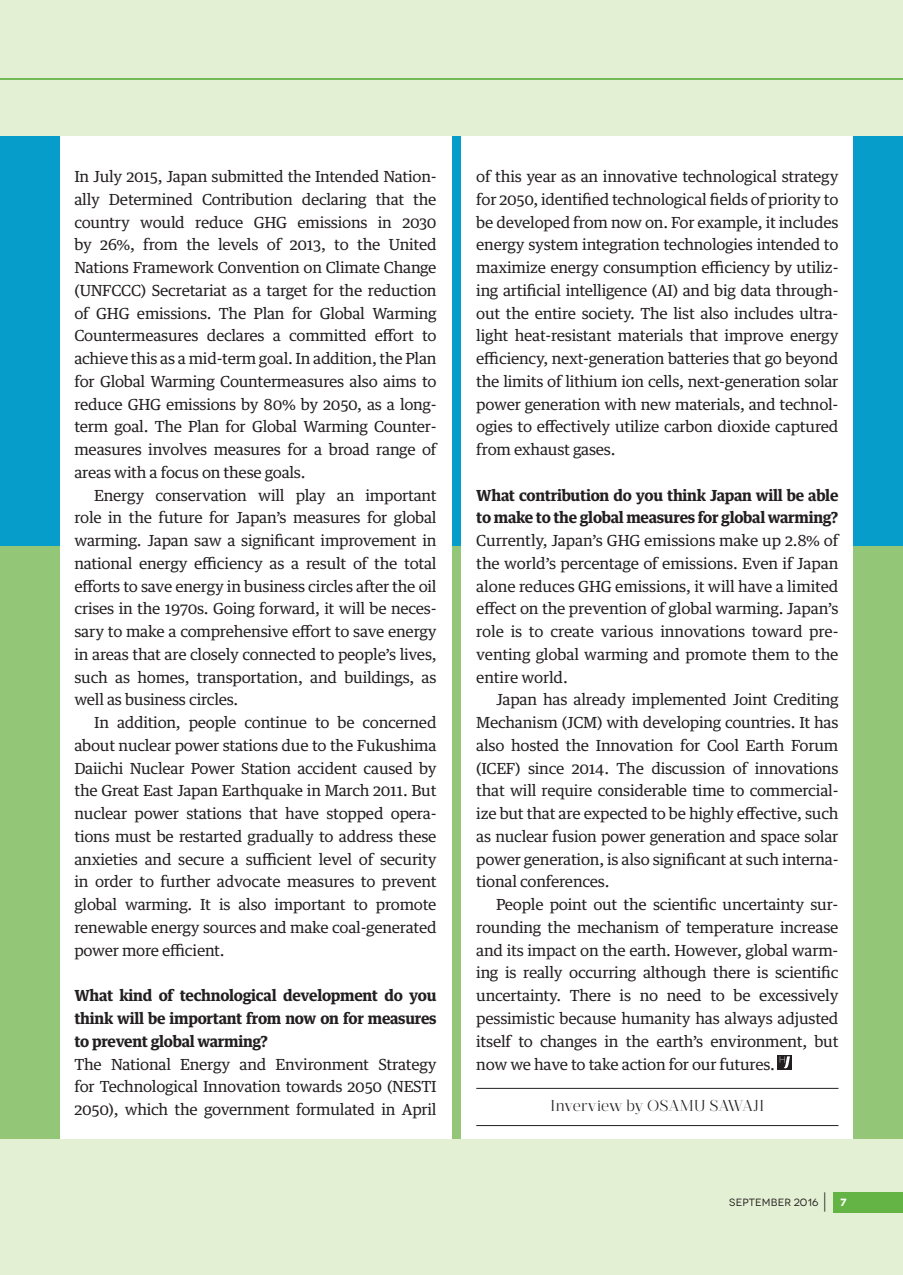
<style>
.page{position:relative;width:903px;height:1275px;background:#e4f0d4}
.page>*{position:absolute;margin:0;border:0;box-sizing:border-box;transform-origin:0 0}
.t1{font:300 15.75px "Prumo Display";letter-spacing:.005em;color:#231f20}
.t2{font:15.4px/22.8px "Guardian Text Egyp";letter-spacing:-.02em;color:#231f20;text-align:justify}
.t3{font:700 15.4px/22.8px "Guardian Text Egyp";letter-spacing:-.02em;color:#231f20;text-align:justify}
.t4{font:10.5px "Novecentowide";letter-spacing:.02em;color:#231f20}
.s1{font-weight:300;font-size:22.75px}
.s2{font-weight:700;color:#fff}
</style>
<div class="page">
<div style="left:0;top:546px;width:903px;height:592px;background:#93c676"></div>
<div style="left:0;top:136px;width:903px;height:410px;background:#079dca"></div>
<div style="left:833px;top:1192px;width:70px;height:20px;background:#63b445"></div>
<hr style="left:0;top:78px;width:903px;height:2px;background:#72bb55">
<div style="left:60px;top:136px;width:391px;height:1002px;background:#fff"></div>
<div style="left:461px;top:136px;width:392px;height:1002px;background:#fff"></div>
<hr style="left:476px;top:1088px;width:362px;height:1px;background:#231f20">
<hr style="left:476px;top:1125px;width:362px;height:1px;background:#231f20">
<svg style="left:778px;top:1055px;width:14px;height:14px"></svg>
<svg style="left:780px;top:1056px;width:10px;height:12px"></svg>
<p class="t2" style="left:74px;top:164px;width:364px">In July 2015, Japan submitted the Intended Nation&shy;ally Determined Contribution declaring that the country would reduce GHG emissions in 2030 by 26%, from the levels of 2013, to the United Nations Framework Convention on Climate Change (UNFCCC) Secretariat as a target for the reduction of GHG emissions. The Plan for Global Warming Countermeasures declares a committed effort to achieve this as a mid-term goal. In addition, the Plan for Global Warming Countermeasures also aims to reduce GHG emissions by 80% by 2050, as a long&shy;term goal. The Plan for Global Warming Counter&shy;measures involves measures for a broad range of areas with a focus on these goals.</p>
<p class="t2" style="left:74px;top:482px;width:364px;text-indent:20px">Energy conservation will play an important role in the future for Japan’s measures for global warming. Japan saw a significant improvement in national energy efficiency as a result of the total efforts to save energy in business circles after the oil crises in the 1970s. Going forward, it will be neces&shy;sary to make a comprehensive effort to save energy in areas that are closely connected to people’s lives, such as homes, transportation, and buildings, as well as business circles.</p>
<p class="t2" style="left:74px;top:710px;width:364px;text-indent:20px">In addition, people continue to be concerned about nuclear power stations due to the Fukushima Daiichi Nuclear Power Station accident caused by the Great East Japan Earthquake in March 2011. But nuclear power stations that have stopped opera&shy;tions must be restarted gradually to address these anxieties and secure a sufficient level of security in order to further advocate measures to prevent global warming. It is also important to promote renewable energy sources and make coal-generated power more efficient.</p>
<p class="t3" style="left:74px;top:983px;width:364px">What kind of technological development do you think will be important from now on for measures to prevent global warming?</p>
<p class="t2" style="left:74px;top:1051px;width:364px">The National Energy and Environment Strategy for Technological Innovation towards 2050 (NESTI 2050), which the government formulated in April</p>
<p class="t2" style="left:476px;top:164px;width:364px">of this year as an innovative technological strategy for 2050, identified technological fields of priority to be developed from now on. For example, it includes energy system integration technologies intended to maximize energy consumption efficiency by utiliz&shy;ing artificial intelligence (AI) and big data through&shy;out the entire society. The list also includes ultra&shy;light heat-resistant materials that improve energy efficiency, next-generation batteries that go beyond the limits of lithium ion cells, next-generation solar power generation with new materials, and technol&shy;ogies to effectively utilize carbon dioxide captured from exhaust gases.</p>
<p class="t3" style="left:476px;top:482px;width:364px">What contribution do you think Japan will be able to make to the global measures for global warming?</p>
<p class="t2" style="left:476px;top:528px;width:364px">Currently, Japan’s GHG emissions make up 2.8% of the world’s percentage of emissions. Even if Japan alone reduces GHG emissions, it will have a limited effect on the prevention of global warming. Japan’s role is to create various innovations toward pre&shy;venting global warming and promote them to the entire world.</p>
<p class="t2" style="left:476px;top:687px;width:364px;text-indent:20px">Japan has already implemented Joint Crediting Mechanism (JCM) with developing countries. It has also hosted the Innovation for Cool Earth Forum (ICEF) since 2014. The discussion of innovations that will require considerable time to commercial&shy;ize but that are expected to be highly effective, such as nuclear fusion power generation and space solar power generation, is also significant at such interna&shy;tional conferences.</p>
<p class="t2" style="left:476px;top:892px;width:364px;text-indent:20px">People point out the scientific uncertainty sur&shy;rounding the mechanism of temperature increase and its impact on the earth. However, global warm&shy;ing is really occurring although there is scientific uncertainty. There is no need to be excessively pessimistic because humanity has always adjusted itself to changes in the earth’s environment, but now we have to take action for our futures.</p>
<p class="t1" style="left:551px;top:1097px;width:215px">Inverview by OSAMU SAWAJI</p>
<p class="t4" style="left:729px;top:1196px;width:119px">SEPTEMBER 2016 <span class="s1">|</span> <span class="s2">7</span></p>
</div>
